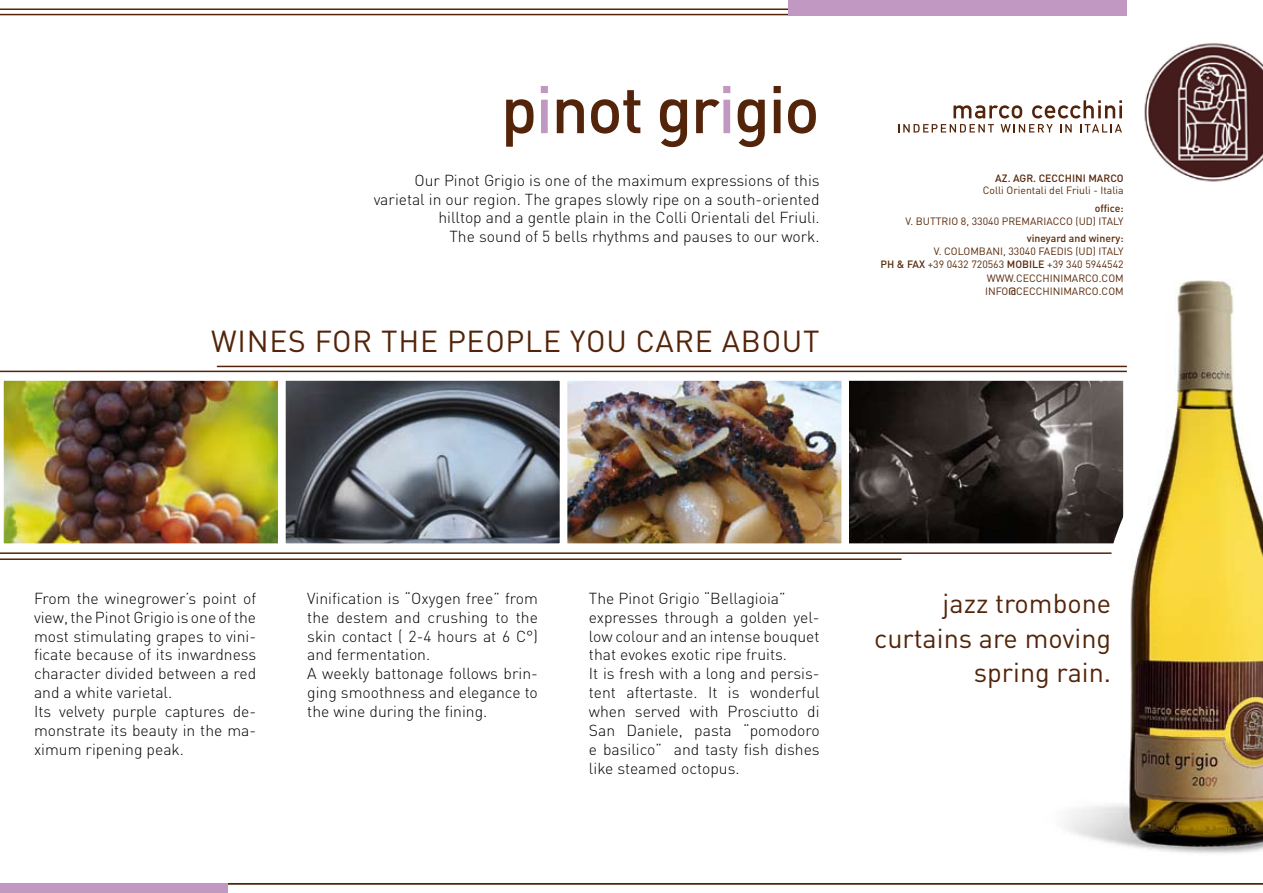
<style>
.page{position:relative;width:1263px;height:893px;background:#fff}
.page>*{position:absolute;margin:0;border:0;box-sizing:border-box;transform-origin:0 0}
.t1{font:500 66px "DIN";color:#532409}
.t2{font:30px "DIN";letter-spacing:.025em;color:#532409}
.t3{font:27px/34.5px "DIN";color:#532409;text-align:right}
.t4{font:300 15.75px/18.9px "DIN";color:#000}
.t5{font:10.5px "DIN";color:#582809}
.t6{font:500 10.5px "DIN";color:#582809}
.s1{color:#c198c2}
.s2{font-weight:500}
</style>
<div class="page">
<img style="left:1010px;top:280px;width:253px;height:573px">
<img style="left:569px;top:382px;width:553px;height:160px">
<div style="left:841px;top:373px;width:290px;height:178px;border:8px solid #fff"></div>
<svg style="left:898px;top:100px;width:224px;height:33px"></svg>
<div style="left:560px;top:373px;width:289px;height:178px;border:8px solid #fff"></div>
<hr style="left:228px;top:883px;width:1035px;height:1px;background:#532409">
<hr style="left:0;top:9px;width:789px;height:1px;background:#532409">
<hr style="left:0;top:552px;width:1127px;height:2px;background:#532409">
<hr style="left:0;top:14px;width:789px;height:1px;background:#532409">
<svg style="left:1109px;top:427px;width:54px;height:151px"></svg>
<div style="left:0;top:883px;width:228px;height:10px;background:#c198c2"></div>
<div style="left:789px;top:0;width:338px;height:15px;background:#c198c2"></div>
<img style="left:287px;top:382px;width:271px;height:160px">
<div style="left:278px;top:373px;width:289px;height:178px;border:8px solid #fff"></div>
<hr style="left:0;top:558px;width:901px;height:2px;background:#532409">
<img style="left:3px;top:373px;width:282px;height:178px">
<hr style="left:0;top:371px;width:1127px;height:1px;background:#532409">
<hr style="left:217px;top:366px;width:910px;height:1px;background:#532409">
<img style="left:1144px;top:43px;width:119px;height:139px">
<h1 class="t1" style="left:501px;top:67px;width:320px">p<span class="s1">i</span>not gr<span class="s1">i</span>gio</h1>
<p class="t4" style="left:374px;top:170px;width:447px;text-align:right">Our Pinot Grigio is one of the maximum expressions of this varietal in our region. The grapes slowly ripe on a south-oriented hilltop and a gentle plain in the Colli Orientali del Friuli.<br>The sound of 5 bells rhythms and pauses to our work.</p>
<h2 class="t2" style="left:211px;top:322px;width:570px">WINES FOR THE PEOPLE YOU CARE ABOUT</h2>
<p class="t6" style="left:995px;top:171px;width:130px">Az. Agr. Cecchini Marco</p>
<p class="t5" style="left:983px;top:184px;width:142px">COLLI ORIENTALI DEL FRIULI - ITALIA</p>
<p class="t6" style="left:1095px;top:201px;width:30px">office:</p>
<p class="t5" style="left:905px;top:214px;width:18px">V. BUTTRIO</p>
<p class="t5" style="left:961px;top:214px;width:77px">8, 33040 PRE MARIACCO</p>
<p class="t5" style="left:1075px;top:214px;width:50px">(UD) ITALY</p>
<p class="t6" style="left:1027px;top:232px;width:98px">vineyard and winery:</p>
<p class="t5" style="left:934px;top:245px;width:24px">V. COLO</p>
<p class="t5" style="left:970px;top:245px;width:155px">MBANI , 33040 FAEDIS (UD) ITALY</p>
<p class="t5" style="left:880px;top:258px;width:245px"><span class="s2">Ph &amp; Fax</span> +39 0432 720563 <span class="s2">MobilE</span> +39 340 5944542</p>
<p class="t5" style="left:987px;top:271px;width:10px">WWW</p>
<p class="t5" style="left:1013px;top:271px;width:10px">.CECCHINI</p>
<p class="t5" style="left:1063px;top:271px;width:17px">MARCO</p>
<p class="t5" style="left:1099px;top:271px;width:26px">.COM</p>
<p class="t5" style="left:985px;top:284px;width:7px">INFO</p>
<p class="t5" style="left:1008px;top:284px;width:15px"><span class="s2">@</span>CECCHINI</p>
<p class="t5" style="left:1063px;top:284px;width:17px">MARCO</p>
<p class="t5" style="left:1099px;top:284px;width:26px">.COM</p>
<p class="t4" style="left:34px;top:588px;width:224px">From the winegrower’s point of view, the Pinot Grigio is one of the most stimulating grapes to vini&shy;ficate because of its inwardness character divided between a red and a white varietal.<br>Its velvety purple captures de&shy;monstrate its beauty in the ma&shy;ximum ripening peak.</p>
<p class="t4" style="left:307px;top:588px;width:232px">Vinification is “Oxygen free” from the destem and crushing to the skin contact ( 2-4 hours at 6 C°) and fermentation.<br>A weekly battonage follows brin&shy;ging smoothness and elegance to the wine during the fining.</p>
<p class="t4" style="left:589px;top:588px;width:232px">The Pinot Grigio “Bellagioia” expresses through a golden yel&shy;low colour and an intense bouquet that evokes exotic ripe fruits.<br>It is fresh with a long and persis&shy;tent aftertaste. It is wonderful when served with Prosciutto di<br>San Daniele, pasta “pomodoro e basilico” and tasty fish dishes like steamed octopus.</p>
<h3 class="t3" style="left:874px;top:585px;width:239px">JAZZ TROMBONE<br>CURTAINS ARE MOVING<br>SPRING RAIN.</h3>
</div>
